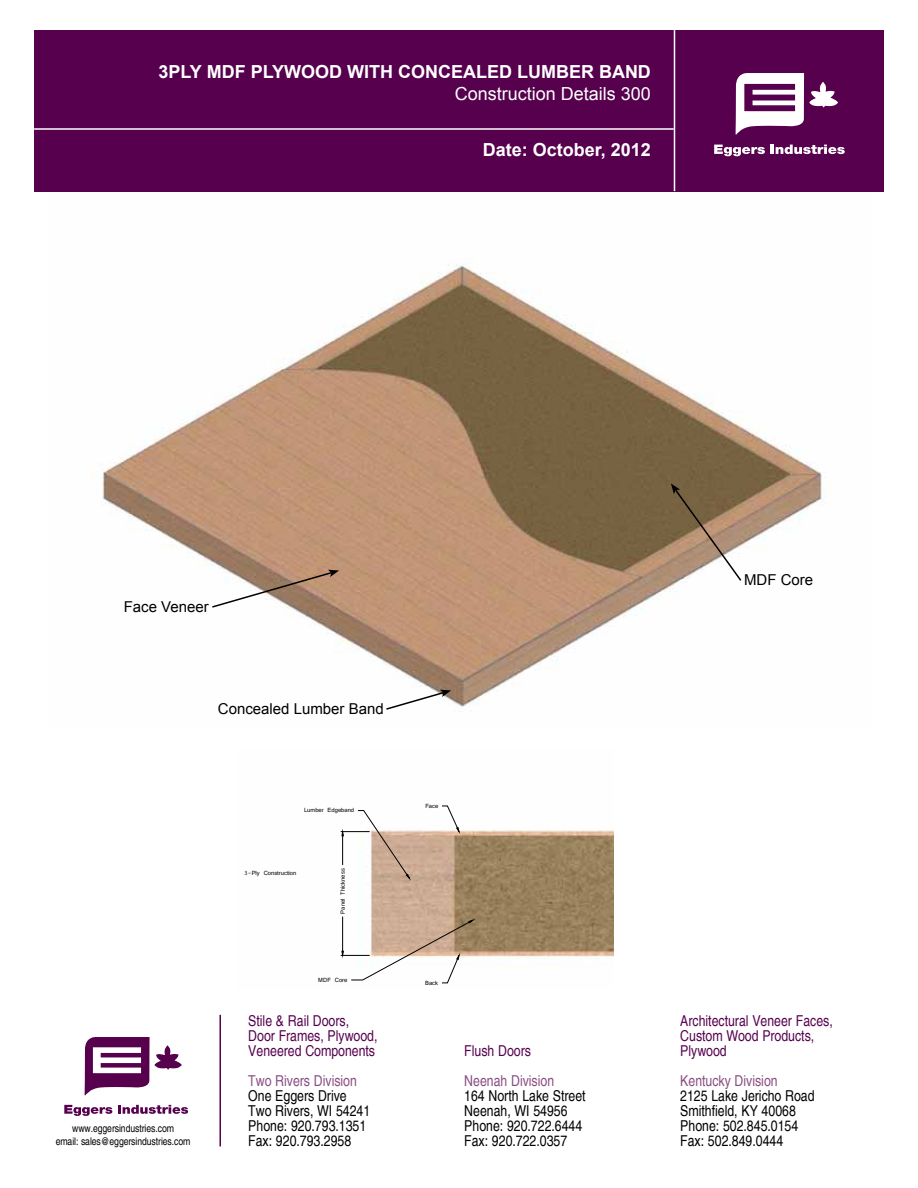
<style>
.page{position:relative;width:918px;height:1188px;background:#fff}
.page>*{position:absolute;margin:0;border:0;box-sizing:border-box;transform-origin:0 0}
.t1{font:700 18px "Arial";color:#fff}
.t2{font:18px "Arial";color:#fff}
.t3{font:condensed 15px "Helvetica";color:#000}
.t4{font:condensed 15px "Helvetica";color:#56004e}
.t5{font:condensed 15px "Helvetica";color:#894d83}
.t6{font:15px "Arial";color:#000}
.t7{font:condensed 10.5px/12.6px "Helvetica";letter-spacing:-.005em;color:#000;text-align:center}
.t8{font:6.45px "Vrinda";color:#000}
</style>
<div class="page">
<hr style="left:219px;top:1015px;width:2px;height:131px;background:#56004e">
<svg style="left:84px;top:1037px;width:98px;height:58px"></svg>
<svg style="left:64px;top:1105px;width:48px;height:11px"></svg>
<svg style="left:118px;top:1105px;width:70px;height:9px"></svg>
<img style="left:48px;top:191px;width:824px;height:516px">
<svg style="left:385px;top:690px;width:66px;height:20px"></svg>
<svg style="left:211px;top:570px;width:128px;height:39px"></svg>
<svg style="left:671px;top:483px;width:72px;height:99px"></svg>
<img style="left:340px;top:829px;width:273px;height:130px">
<hr style="left:342px;top:917px;width:1px;height:34px;background:#000">
<svg style="left:441px;top:805px;width:19px;height:27px"></svg>
<svg style="left:341px;top:919px;width:133px;height:65px"></svg>
<svg style="left:341px;top:810px;width:69px;height:69px"></svg>
<div style="left:34px;top:30px;width:850px;height:161px;background:#56004e"></div>
<hr style="left:34px;top:128px;width:640px;height:2px;background:#fff">
<hr style="left:674px;top:30px;width:1px;height:161px;background:#fff">
<svg style="left:736px;top:73px;width:102px;height:61px"></svg>
<svg style="left:714px;top:145px;width:51px;height:11px"></svg>
<svg style="left:771px;top:145px;width:74px;height:9px"></svg>
<p class="t1" style="left:159px;top:60px;width:494px">3PLY MDF PLYWOOD WITH CONCEALED LUMBER BAND</p>
<p class="t2" style="left:455px;top:82px;width:198px">Construction Details 300</p>
<p class="t1" style="left:483px;top:137px;width:170px">Date: October, 2012</p>
<p class="t6" style="left:124px;top:597px;width:87px">Face Veneer</p>
<p class="t6" style="left:744px;top:570px;width:71px">MDF Core</p>
<p class="t6" style="left:218px;top:699px;width:167px">Concealed Lumber Band</p>
<p class="t7" style="left:56px;top:1122px;width:136px">www.eggersindustries.com<br>email: sales@eggersindustries.com</p>
<p class="t8" style="left:304px;top:806px;width:52px">Lumber Edgeband</p>
<p class="t8" style="left:244px;top:868px;width:54px">3-Ply Construction</p>
<p class="t8" style="left:338px;top:914px;width:47px;rotate:-90deg">Panel Thickness</p>
<p class="t8" style="left:318px;top:976px;width:31px">MDF Core</p>
<p class="t8" style="left:425px;top:802px;width:14px">Face</p>
<p class="t8" style="left:425px;top:979px;width:14px">Back</p>
<p class="t4" style="left:248px;top:1012px;width:102px">Stile &amp; Rail Doors,</p>
<p class="t4" style="left:680px;top:1012px;width:154px">Architectural Veneer Faces,</p>
<p class="t4" style="left:248px;top:1027px;width:131px">Door Frames, Plywood,</p>
<p class="t4" style="left:680px;top:1027px;width:135px">Custom Wood Products,</p>
<p class="t4" style="left:248px;top:1042px;width:128px">Veneered Components</p>
<p class="t4" style="left:464px;top:1042px;width:68px">Flush Doors</p>
<p class="t4" style="left:680px;top:1042px;width:48px">Plywood</p>
<p class="t5" style="left:248px;top:1072px;width:110px">Two Rivers Division</p>
<p class="t5" style="left:464px;top:1072px;width:91px">Neenah Division</p>
<p class="t5" style="left:680px;top:1072px;width:99px">Kentucky Division</p>
<p class="t3" style="left:248px;top:1087px;width:100px">One Eggers Drive</p>
<p class="t3" style="left:464px;top:1087px;width:123px">164 North Lake Street</p>
<p class="t3" style="left:680px;top:1087px;width:136px">2125 Lake Jericho Road</p>
<p class="t3" style="left:248px;top:1102px;width:124px">Two Rivers, WI 54241</p>
<p class="t3" style="left:464px;top:1102px;width:105px">Neenah, WI 54956</p>
<p class="t3" style="left:680px;top:1102px;width:117px">Smithfield, KY 40068</p>
<p class="t3" style="left:248px;top:1117px;width:119px">Phone: 920.793.1351</p>
<p class="t3" style="left:464px;top:1117px;width:119px">Phone: 920.722.6444</p>
<p class="t3" style="left:680px;top:1117px;width:119px">Phone: 502.845.0154</p>
<p class="t3" style="left:248px;top:1132px;width:104px">Fax: 920.793.2958</p>
<p class="t3" style="left:464px;top:1132px;width:104px">Fax: 920.722.0357</p>
<p class="t3" style="left:680px;top:1132px;width:104px">Fax: 502.849.0444</p>
</div>
